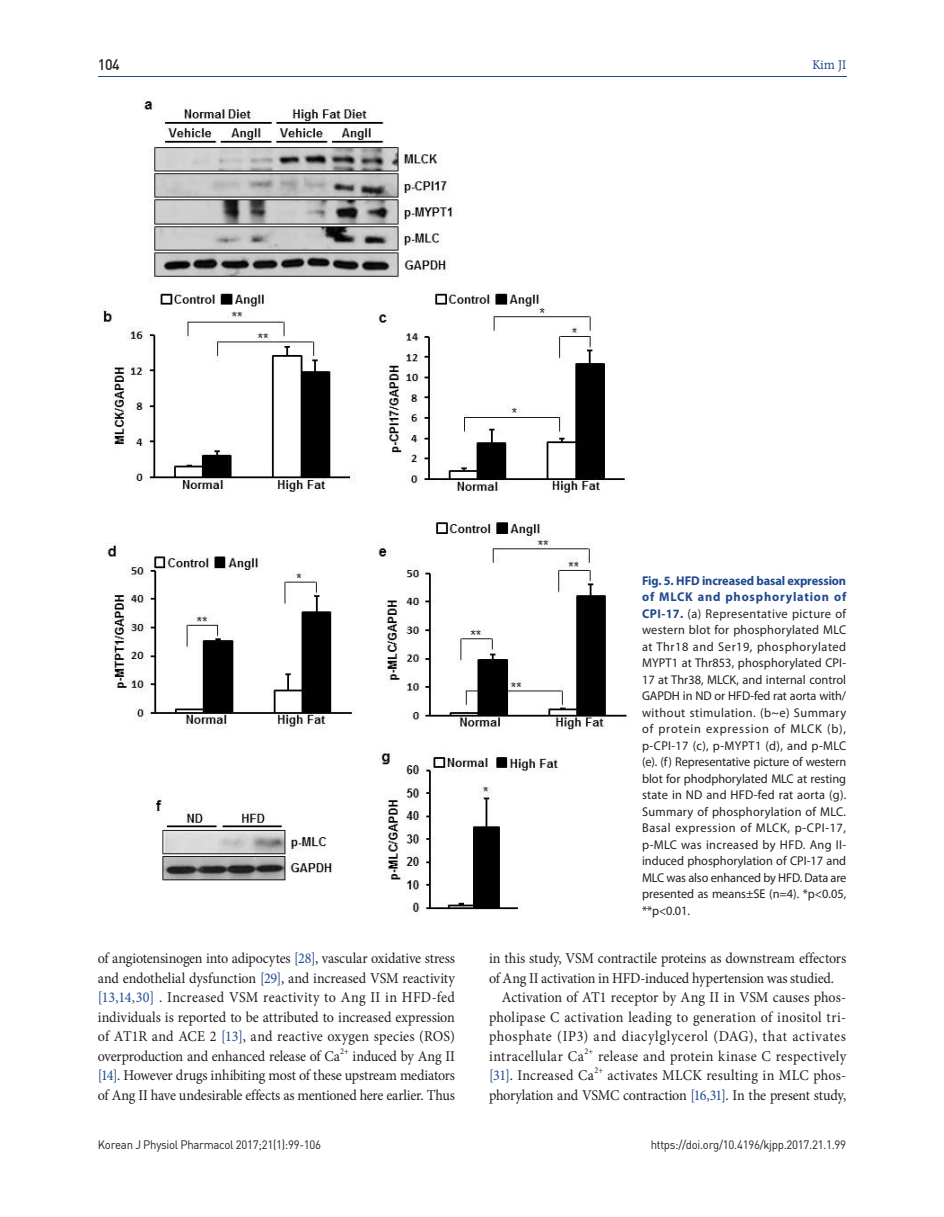
<style>
.page{position:relative;width:944px;height:1217px;background:#fff}
.page>*{position:absolute;margin:0;border:0;box-sizing:border-box;transform-origin:0 0}
.t1{font:15px/19.5px "Minion Pro";letter-spacing:.005em;color:#231f20;text-align:justify;scale:.94 1}
.t2{font:15px "Minion Pro";letter-spacing:-.015em;color:#231f20;scale:.94 1}
.t3{font:15px "Minion Pro";letter-spacing:.04em;color:#231f20;scale:.94 1}
.t4{font:15px "Minion Pro";letter-spacing:.025em;color:#231f20;scale:.94 1}
.t5{font:15px "Minion Pro";letter-spacing:.03em;color:#231f20;scale:.94 1}
.t6{font:15px "Dinmed";color:#231f20;scale:.95 1}
.t7{font:13.5px "Raleigh BT";color:#204a8e}
.t8{font:12.75px/16.5px "Myriad Pro";letter-spacing:-.015em;color:#231f20;text-align:justify}
.t9{font:12px "Dinreg";letter-spacing:-.025em;color:#231f20;scale:.95 1}
.t10{font:8.7px "Minion Pro";color:#231f20;scale:.94 1}
.s1{color:#204a8e}
.s2{font-weight:700;color:#204a8e}
</style>
<div class="page">
<hr style="left:98px;top:76px;width:748px;height:1px;background:#204a8e">
<img style="left:102px;top:101px;width:527px;height:811px">
<p class="t6" style="left:98px;top:55px;width:25px">104</p>
<p class="t7" style="left:812px;top:56px;width:35px">Kim JI</p>
<p class="t1" style="left:98px;top:948px;width:381px">of angiotensinogen into adipocytes <span class="s1">[28]</span>, vascular oxidative stress and endothelial dysfunction <span class="s1">[29]</span>, and increased VSM reactivity <span class="s1">[13,14,30]</span> . Increased VSM reactivity to Ang II in HFD-fed individuals is reported to be attributed to increased expression of AT1R and ACE 2 <span class="s1">[13]</span>, and reactive oxygen species (ROS) overproduction and enhanced release of Ca</p>
<p class="t10" style="left:340px;top:1044px;width:11px">2+</p>
<p class="t1" style="left:98px;top:1046px;width:381px;text-indent:255px">induced by Ang II <span class="s1">[14]</span>. However drugs inhibiting most of these upstream mediators of Ang II have undesirable effects as mentioned here earlier. Thus</p>
<p class="t8" style="left:642px;top:571px;width:206px"><span class="s2">Fig. 5. HFD increased basal expression of MLCK and phosphorylation of CPI-17.</span> (a) Representative picture of western blot for phosphorylated MLC at Thr18 and Ser19, phosphorylated MYPT1 at Thr853, phosphorylated CPI-17 at Thr38, MLCK, and internal control GAPDH in ND or HFD-fed rat aorta with/ without stimulation. (b~e) Summary of protein expression of MLCK (b), p-CPI-17 (c), p-MYPT1 (d), and p-MLC (e). (f) Representative picture of western blot for phodphorylated MLC at resting state in ND and HFD-fed rat aorta (g).<br>Summary of phosphorylation of MLC.<br>Basal expression of MLCK, p-CPI-17, p-MLC was increased by HFD. Ang II&shy;induced phosphorylation of CPI-17 and MLC was also enhanced by HFD. Data are presented as means±SE (n=4). *p&lt;0.05, **p&lt;0.01.</p>
<p class="t1" style="left:489px;top:948px;width:381px">in this study, VSM contractile proteins as downstream effectors</p>
<p class="t2" style="left:489px;top:967px;width:369px">of Ang II activation in HFD-induced hypertension was studied.</p>
<p class="t1" style="left:502px;top:987px;width:366px">Activation of AT1 receptor by Ang II in VSM causes phos-</p>
<p class="t1" style="left:489px;top:1007px;width:380px">pholipase C activation leading to generation of inositol tri-</p>
<p class="t3" style="left:489px;top:1026px;width:381px">phosphate (IP3) and diacylglycerol (DAG), that activates</p>
<p class="t5" style="left:489px;top:1045px;width:102px">intracellular Ca</p>
<p class="t10" style="left:585px;top:1044px;width:11px">2+</p>
<p class="t4" style="left:598px;top:1045px;width:265px">release and protein kinase C respectively</p>
<p class="t1" style="left:489px;top:1065px;width:113px"><span class="s1">[31]</span>. Increased Ca</p>
<p class="t10" style="left:594px;top:1064px;width:11px">2+</p>
<p class="t1" style="left:489px;top:1065px;width:381px;text-align:right">activates MLCK resulting in MLC phos-<br>phorylation and VSMC contraction <span class="s1">[16,31]</span>. In the present study,</p>
<p class="t9" style="left:98px;top:1136px;width:237px">Korean J Physiol Pharmacol 2017;21(1):99-106</p>
<p class="t9" style="left:651px;top:1136px;width:207px">https://doi.org/10.4196/kjpp.2017.21.1.99</p>
</div>
